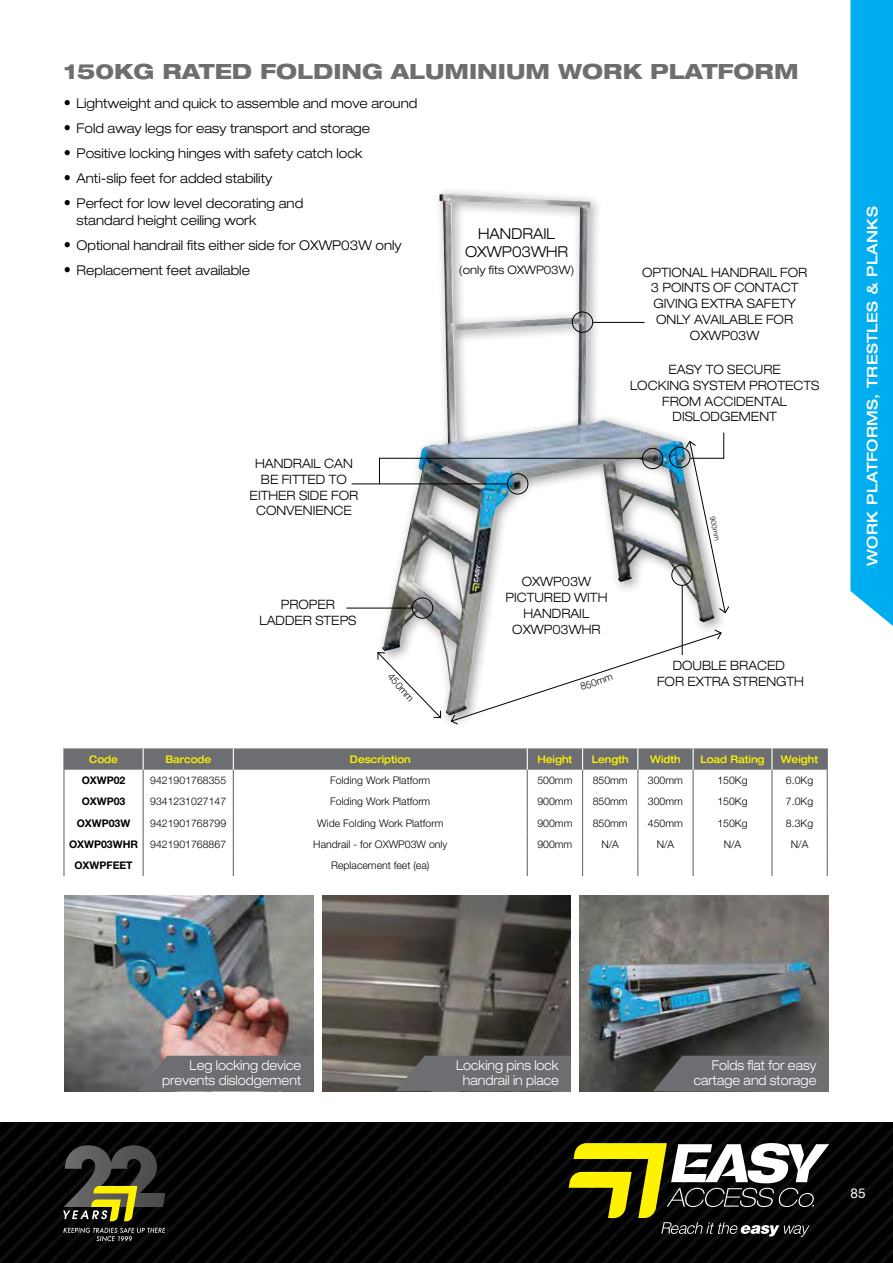
<style>
.page{position:relative;width:893px;height:1263px;background:#fff}
.page>*{position:absolute;margin:0;border:0;box-sizing:border-box;transform-origin:0 0}
.t1{font:800 expanded 21px "Helvetica Neue LT Std";color:#6d6e71}
.t2{font:300 expanded 15px/18.5px "Helvetica Neue LT Std";color:#000;text-align:center;scale:.95 1}
.t3{font:500 expanded 14.55px "Helvetica Neue LT Std";letter-spacing:.02em;color:#fff}
.t4{font:300 expanded 13.5px/16.5px "Helvetica Neue LT Std";color:#000;scale:.95 1}
.t5{font:300 expanded 13.5px/15px "Helvetica Neue LT Std";color:#fff;text-align:right;scale:.89 1}
.t6{font:13.5px "Helvetica Neue LT Std";color:#fff}
.t7{font:300 expanded 12.9px/15.8px "Helvetica Neue LT Std";color:#000;text-align:center;scale:.95 1}
.t8{font:300 expanded 11.7px "Helvetica Neue LT Std";color:#000;scale:.95 1}
.t9{font:300 10.5px "Helvetica Neue LT Std";color:#000}
.t10{font:500 expanded 10.5px "Helvetica Neue LT Std";color:#fff200;scale:.9 1}
.t11{font:700 10.5px "Helvetica Neue LT Std";color:#000}
.t12{font:300 10.05px "Helvetica Neue LT Std";color:#000}
.t13{font:300 7.35px "Helvetica Neue LT Std";color:#000}
.s1{font-weight:400;font-size:15px}
.s2{font-weight:700}
</style>
<div class="page">
<svg style="left:0;top:1123px;width:893px;height:140px;background:#19190f"></svg>
<div style="left:850px;top:0;width:43px;height:626px;background:#00aeef"></div>
<hr style="left:63px;top:748px;width:2px;height:22px;background:#6d6e71">
<hr style="left:63px;top:770px;width:2px;height:21px;background:#6d6e71">
<hr style="left:63px;top:791px;width:2px;height:21px;background:#6d6e71">
<hr style="left:63px;top:812px;width:2px;height:21px;background:#6d6e71">
<hr style="left:63px;top:833px;width:2px;height:22px;background:#6d6e71">
<hr style="left:63px;top:855px;width:2px;height:21px;background:#6d6e71">
<svg style="left:64px;top:748px;width:764px;height:128px"></svg>
<img style="left:580px;top:896px;width:248px;height:195px">
<svg style="left:653px;top:1056px;width:175px;height:35px;background:#666769"></svg>
<img style="left:322px;top:896px;width:249px;height:195px">
<svg style="left:395px;top:1056px;width:176px;height:35px;background:#6b6c6e"></svg>
<img style="left:65px;top:896px;width:248px;height:195px">
<div style="left:138px;top:1056px;width:175px;height:35px;background:#6d6e71"></div>
<img style="left:382px;top:194px;width:333px;height:522px">
<div style="left:412px;top:597px;width:21px;height:22px;border:1px solid #000;border-radius:50%"></div>
<hr style="left:346px;top:608px;width:66px;height:1px;background:#000">
<div style="left:572px;top:312px;width:21px;height:21px;border:1px solid #000;border-radius:50%"></div>
<hr style="left:593px;top:322px;width:52px;height:1px;background:#000">
<div style="left:671px;top:565px;width:21px;height:21px;border:1px solid #000;border-radius:50%"></div>
<hr style="left:682px;top:585px;width:1px;height:70px;background:#000">
<div style="left:669px;top:447px;width:21px;height:21px;border:1px solid #000;border-radius:50%"></div>
<div style="left:507px;top:473px;width:21px;height:21px;border:1px solid #000;border-radius:50%"></div>
<hr style="left:352px;top:483px;width:156px;height:1px;background:#000">
<div style="left:642px;top:448px;width:21px;height:21px;border:1px solid #000;border-radius:50%"></div>
<img style="left:379px;top:457px;width:264px;height:28px">
<svg style="left:377px;top:651px;width:65px;height:68px"></svg>
<svg style="left:450px;top:629px;width:272px;height:96px"></svg>
<svg style="left:685px;top:432px;width:45px;height:182px"></svg>
<h1 class="t1" style="left:64px;top:58px;width:736px">150KG RATED FOLDING ALUMINIUM WORK PLATFORM</h1>
<p class="t4" style="left:64px;top:95px;width:374px"><span class="s1">•</span> Lightweight and quick to assemble and move around</p>
<p class="t4" style="left:64px;top:120px;width:324px"><span class="s1">•</span> Fold away legs for easy transport and storage</p>
<p class="t4" style="left:64px;top:145px;width:316px"><span class="s1">•</span> Positive locking hinges with safety catch lock</p>
<p class="t4" style="left:64px;top:170px;width:221px"><span class="s1">•</span> Anti-slip feet for added stability</p>
<p class="t4" style="left:77px;top:195px;width:240px;text-indent:-13px"><span class="s1">•</span> Perfect for low level decorating and standard height ceiling work</p>
<p class="t4" style="left:64px;top:236px;width:357px"><span class="s1">•</span> Optional handrail fits either side for OXWP03W only</p>
<p class="t4" style="left:64px;top:261px;width:197px"><span class="s1">•</span> Replacement feet available</p>
<p class="t2" style="left:465px;top:224px;width:110px">HANDRAIL<br>OXWP03WHR</p>
<p class="t8" style="left:459px;top:263px;width:123px">(only fits OXWP03W)</p>
<p class="t7" style="left:642px;top:264px;width:175px">OPTIONAL HANDRAIL FOR<br>3 POINTS OF CONTACT<br>GIVING EXTRA SAFETY<br>ONLY AVAILABLE FOR<br>OXWP03W</p>
<p class="t7" style="left:250px;top:455px;width:116px">HANDRAIL CAN<br>BE FITTED TO<br>EITHER SIDE FOR<br>CONVENIENCE</p>
<p class="t7" style="left:259px;top:597px;width:104px">PROPER<br>LADDER STEPS</p>
<p class="t7" style="left:630px;top:361px;width:201px">EASY TO SECURE<br>LOCKING SYSTEM PROTECTS<br>FROM ACCIDENTAL<br>DISLODGEMENT</p>
<p class="t7" style="left:505px;top:574px;width:109px">OXWP03W<br>PICTURED WITH<br>HANDRAIL<br>OXWP03WHR</p>
<p class="t12" style="left:394px;top:671px;width:35px;rotate:48deg">450mm</p>
<p class="t12" style="left:579px;top:681px;width:35px;rotate:-19deg">850mm</p>
<p class="t13" style="left:717px;top:515px;width:26px;rotate:78deg">900mm</p>
<p class="t7" style="left:657px;top:658px;width:156px">DOUBLE BRACED<br>FOR EXTRA STRENGTH</p>
<p class="t10" style="left:89px;top:752px;width:33px">Code</p>
<p class="t10" style="left:165px;top:752px;width:52px">Barcode</p>
<p class="t10" style="left:350px;top:752px;width:69px">Description</p>
<p class="t10" style="left:537px;top:752px;width:40px">Height</p>
<p class="t10" style="left:592px;top:752px;width:43px">Length</p>
<p class="t10" style="left:650px;top:752px;width:35px">Width</p>
<p class="t10" style="left:700px;top:752px;width:73px">Load Rating</p>
<p class="t10" style="left:781px;top:752px;width:43px">Weight</p>
<p class="t11" style="left:82px;top:774px;width:45px">OXWP02</p>
<p class="t9" style="left:150px;top:774px;width:77px">9421901768355</p>
<p class="t9" style="left:330px;top:774px;width:102px">Folding Work Platform</p>
<p class="t9" style="left:537px;top:774px;width:37px">500mm</p>
<p class="t9" style="left:593px;top:774px;width:37px">850mm</p>
<p class="t9" style="left:648px;top:774px;width:37px">300mm</p>
<p class="t9" style="left:717px;top:774px;width:32px">150Kg</p>
<p class="t9" style="left:786px;top:774px;width:29px">6.0Kg</p>
<p class="t11" style="left:82px;top:795px;width:45px">OXWP03</p>
<p class="t9" style="left:150px;top:795px;width:77px">9341231027147</p>
<p class="t9" style="left:330px;top:795px;width:102px">Folding Work Platform</p>
<p class="t9" style="left:537px;top:795px;width:37px">900mm</p>
<p class="t9" style="left:593px;top:795px;width:37px">850mm</p>
<p class="t9" style="left:648px;top:795px;width:37px">300mm</p>
<p class="t9" style="left:717px;top:795px;width:32px">150Kg</p>
<p class="t9" style="left:786px;top:795px;width:29px">7.0Kg</p>
<p class="t11" style="left:77px;top:816px;width:55px">OXWP03W</p>
<p class="t9" style="left:150px;top:816px;width:77px">9421901768799</p>
<p class="t9" style="left:317px;top:816px;width:128px">Wide Folding Work Platform</p>
<p class="t9" style="left:537px;top:816px;width:37px">900mm</p>
<p class="t9" style="left:593px;top:816px;width:37px">850mm</p>
<p class="t9" style="left:648px;top:816px;width:37px">450mm</p>
<p class="t9" style="left:717px;top:816px;width:32px">150Kg</p>
<p class="t9" style="left:786px;top:816px;width:29px">8.3Kg</p>
<p class="t9" style="left:69px;top:838px;width:159px"><span class="s2">OXWP03WHR</span> 9421901768867</p>
<p class="t9" style="left:313px;top:838px;width:136px">Handrail - for OXWP03W only</p>
<p class="t9" style="left:537px;top:838px;width:37px">900mm</p>
<p class="t9" style="left:601px;top:838px;width:19px">N/A</p>
<p class="t9" style="left:657px;top:838px;width:19px">N/A</p>
<p class="t9" style="left:724px;top:838px;width:19px">N/A</p>
<p class="t9" style="left:791px;top:838px;width:19px">N/A</p>
<p class="t11" style="left:74px;top:859px;width:60px">OXWPFEET</p>
<p class="t9" style="left:331px;top:859px;width:100px">Replacement feet (ea)</p>
<p class="t3" style="left:863px;top:566px;width:360px;rotate:-90deg">WORK PLATFORMS, TRESTLES &amp; PLANKS</p>
<p class="t5" style="left:162px;top:1057px;width:158px">Leg locking device prevents dislodgement</p>
<p class="t5" style="left:456px;top:1057px;width:117px;text-align:center">Locking pins lock handrail in place</p>
<p class="t5" style="left:694px;top:1057px;width:139px">Folds flat for easy cartage and storage</p>
<p class="t6" style="left:850px;top:1185px;width:17px">85</p>
</div>
